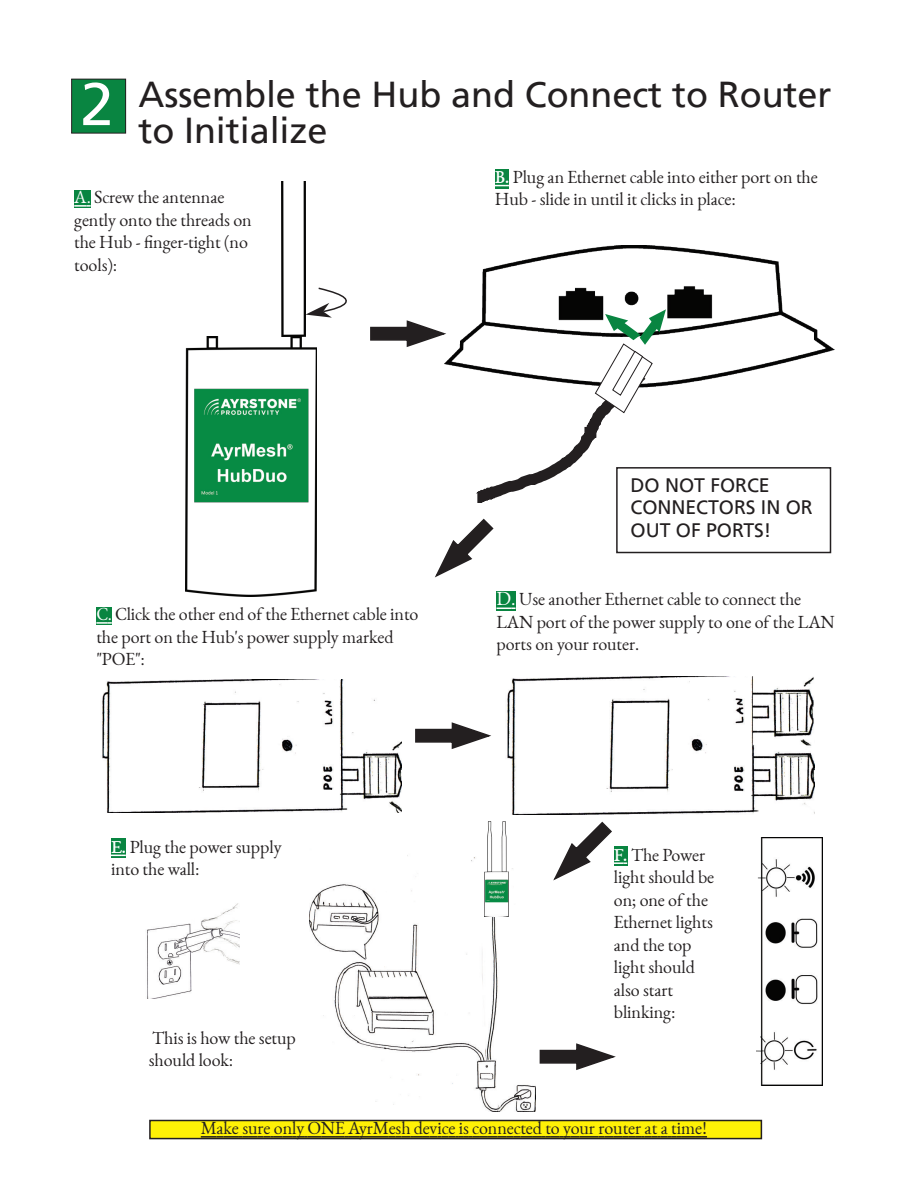
<style>
.page{position:relative;width:918px;height:1188px;background:#fff}
.page>*{position:absolute;margin:0;border:0;box-sizing:border-box;transform-origin:0 0}
.t1{font:36px/36px "Frutiger LT";letter-spacing:-.005em;color:#231f20}
.t2{font:19.5px/22.5px "Frutiger LT";color:#231f20}
.t3{font:18px/22.5px "EB Garamond 12";letter-spacing:-.005em;color:#231f20}
.s1{font-size:60px;color:#fff}
.s2{color:#fff}
.s3{font-family:"EB Garamond 08";font-size:19.5px;color:#fff}
.s4{font-size:19.5px;color:#fff}
</style>
<div class="page">
<div style="left:150px;top:1120px;width:611px;height:19px;background:#fff106"></div>
<div style="left:149px;top:1120px;width:613px;height:19px;border:2px solid #231f20"></div>
<img style="left:482px;top:246px;width:353px;height:140px">
<div style="left:72px;top:79px;width:54px;height:54px;background:#098541"></div>
<div style="left:72px;top:79px;width:54px;height:54px;border:1px dashed #231f20"></div>
<div style="left:74px;top:190px;width:17px;height:18px;background:#098541"></div>
<svg style="left:74px;top:205px;width:17px;height:2px"></svg>
<div style="left:495px;top:169px;width:14px;height:19px;background:#098541"></div>
<svg style="left:495px;top:185px;width:14px;height:1px"></svg>
<div style="left:96px;top:607px;width:16px;height:18px;background:#098541"></div>
<svg style="left:96px;top:622px;width:16px;height:2px"></svg>
<img style="left:101px;top:679px;width:300px;height:134px">
<svg style="left:415px;top:722px;width:76px;height:27px"></svg>
<div style="left:496px;top:592px;width:20px;height:19px;background:#098541"></div>
<svg style="left:496px;top:608px;width:20px;height:1px"></svg>
<img style="left:507px;top:677px;width:307px;height:137px">
<img style="left:309px;top:855px;width:226px;height:257px">
<div style="left:111px;top:839px;width:15px;height:19px;background:#098541"></div>
<svg style="left:111px;top:855px;width:15px;height:1px"></svg>
<img style="left:147px;top:903px;width:93px;height:96px">
<svg style="left:553px;top:821px;width:74px;height:60px"></svg>
<svg style="left:539px;top:1043px;width:77px;height:27px"></svg>
<div style="left:616px;top:467px;width:215px;height:86px;border:2px solid #231f20"></div>
<img style="left:186px;top:337px;width:131px;height:260px">
<img style="left:281px;top:181px;width:25px;height:155px">
<img style="left:484px;top:821px;width:24px;height:96px">
<img style="left:757px;top:837px;width:66px;height:249px">
<svg style="left:305px;top:286px;width:361px;height:303px"></svg>
<svg style="left:201px;top:1136px;width:506px;height:2px"></svg>
<h1 class="t1" style="left:138px;top:77px;width:695px;text-indent:-58px"><span class="s1">2</span> Assemble the Hub and Connect to Router to Initialize</h1>
<p class="t3" style="left:74px;top:188px;width:179px"><span class="s2">A.</span> Screw the antennae gently onto the threads on the Hub - finger-tight (no tools):</p>
<p class="t3" style="left:495px;top:168px;width:324px"><span class="s3">B.</span> Plug an Ethernet cable into either port on the<br>Hub - slide in until it clicks in place:</p>
<p class="t3" style="left:96px;top:605px;width:324px"><span class="s2">C.</span> Click the other end of the Ethernet cable into the port on the Hub's power supply marked "POE":</p>
<p class="t3" style="left:111px;top:838px;width:172px"><span class="s3">E.</span> Plug the power supply into the wall:</p>
<p class="t3" style="left:149px;top:1029px;width:149px">This is how the setup should look:</p>
<p class="t2" style="left:631px;top:474px;width:184px">DO NOT FORCE<br>CONNECTORS IN OR<br>OUT OF PORTS!</p>
<p class="t3" style="left:496px;top:590px;width:340px"><span class="s4">D.</span> Use another Ethernet cable to connect the<br>LAN port of the power supply to one of the LAN ports on your router.</p>
<p class="t3" style="left:614px;top:846px;width:102px"><span class="s3">F.</span> The Power light should be on; one of the<br>Ethernet lights and the top light should also start blinking:</p>
<p class="t3" style="left:201px;top:1119px;width:508px">Make sure only ONE AyrMesh device is connected to your router at a time!</p>
</div>
